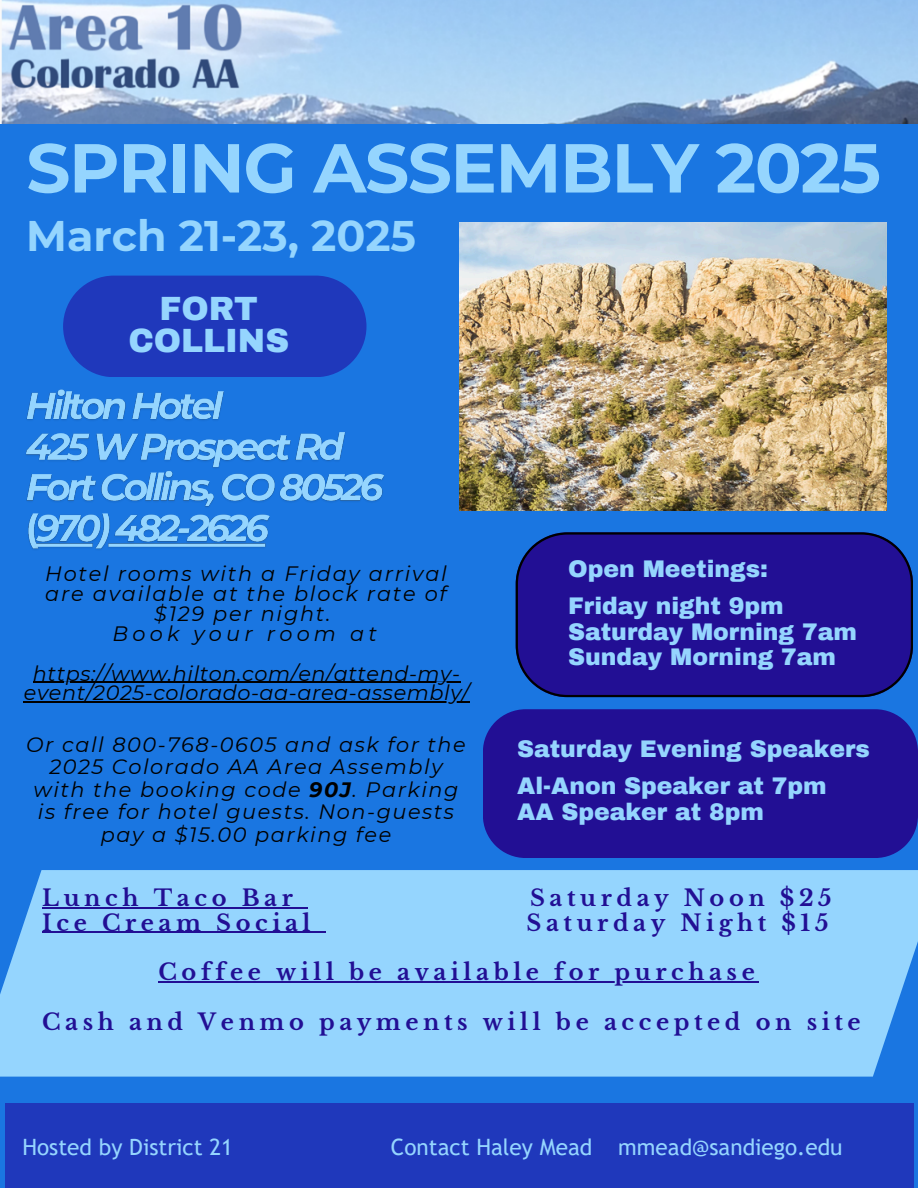
<style>
.page{position:relative;width:918px;height:1188px;background:#1a76e1}
.page>*{position:absolute;margin:0;border:0;box-sizing:border-box;transform-origin:0 0}
.t1{font:700 69.15px "Montserrat";letter-spacing:-.02em;color:#95d5fe}
.t2{font:700 42.75px "Montserrat";color:#95d5fe}
.t3{font:900 32.85px/32.7px "Archivo";color:#95d5fe;text-align:center}
.t4{font:900 23.55px/37.2px "Archivo";color:#95d5fe}
.t5{font:700 22.5px "Libre Baskerville";letter-spacing:.205em;color:#220f94}
.t6{font:22.5px "Trebuchet MS";color:#95d5fe}
.t7{font:italic 20.85px/22.5px "Montserrat";letter-spacing:.075em;color:#000;text-align:center}
.t8{font:italic 20.85px/19.2px "Montserrat";letter-spacing:.03em;color:#000;text-align:center}
.s1{font-weight:700}
</style>
<div class="page">
<img style="left:459px;top:222px;width:427px;height:288px">
<div style="left:63px;top:276px;width:303px;height:101px;background:#1f38bb;border-radius:51px"></div>
<div style="left:5px;top:1103px;width:908px;height:85px;background:#1f38bb"></div>
<svg style="left:516px;top:532px;width:397px;height:165px;background:#201191"></svg>
<hr style="left:33px;top:682px;width:428px;height:1px;background:#000">
<hr style="left:24px;top:701px;width:446px;height:1px;background:#000">
<div style="left:483px;top:709px;width:435px;height:149px;background:#220f94"></div>
<div style="left:0;top:870px;width:918px;height:207px;background:#95d5fe"></div>
<img style="left:0;top:0;width:918px;height:124px">
<img style="left:26px;top:389px;width:358px;height:161px">
<hr style="left:42px;top:907px;width:255px;height:1px;background:#220f94">
<hr style="left:42px;top:932px;width:273px;height:1px;background:#220f94">
<hr style="left:159px;top:981px;width:600px;height:1px;background:#220f94">
<h1 class="t1" style="left:26px;top:126px;width:856px">SPRING ASSEMBLY 2025</h1>
<h2 class="t2" style="left:26px;top:210px;width:391px">March 21-23, 2025</h2>
<h3 class="t3" style="left:128px;top:292px;width:162px">FORT<br>COLLINS</h3>
<p class="t4" style="left:568px;top:550px;width:217px">Open Meetings:<br>Friday night 9pm</p>
<p class="t4" style="left:568px;top:619px;width:290px;line-height:25.8px">Saturday Morning 7am<br>Sunday Morning 7am</p>
<p class="t7" style="left:45px;top:563px;width:403px;line-height:20.2px">Hotel rooms with a Friday arrival are available at the block rate of $129 per night.<br>Book your room at</p>
<p class="t8" style="left:24px;top:664px;width:447px">https://www.hilton.com/en/attend-my&shy;event/2025-colorado-aa-area-assembly/</p>
<p class="t7" style="left:26px;top:733px;width:441px">Or call 800-768-0605 and ask for the<br>2025 Colorado AA Area Assembly with the booking code <span class="s1">90J</span>. Parking is free for hotel guests. Non-guests pay a $15.00 parking fee</p>
<p class="t4" style="left:517px;top:731px;width:354px">Saturday Evening Speakers<br>Al-Anon Speaker at 7pm</p>
<p class="t4" style="left:517px;top:794px;width:248px">AA Speaker at 8pm</p>
<p class="t5" style="left:42px;top:884px;width:252px">Lunch Taco Bar</p>
<p class="t5" style="left:530px;top:884px;width:303px">Saturday Noon $25</p>
<p class="t5" style="left:42px;top:909px;width:270px">Ice Cream Social</p>
<p class="t5" style="left:527px;top:909px;width:303px">Saturday Night $15</p>
<p class="t5" style="left:159px;top:958px;width:598px">Coffee will be available for purchase</p>
<p class="t5" style="left:42px;top:1008px;width:820px">Cash and Venmo payments will be accepted on site</p>
<p class="t6" style="left:23px;top:1134px;width:212px">Hosted by District 21</p>
<p class="t6" style="left:391px;top:1134px;width:453px">Contact Haley Mead mmead@sandiego.edu</p>
</div>
